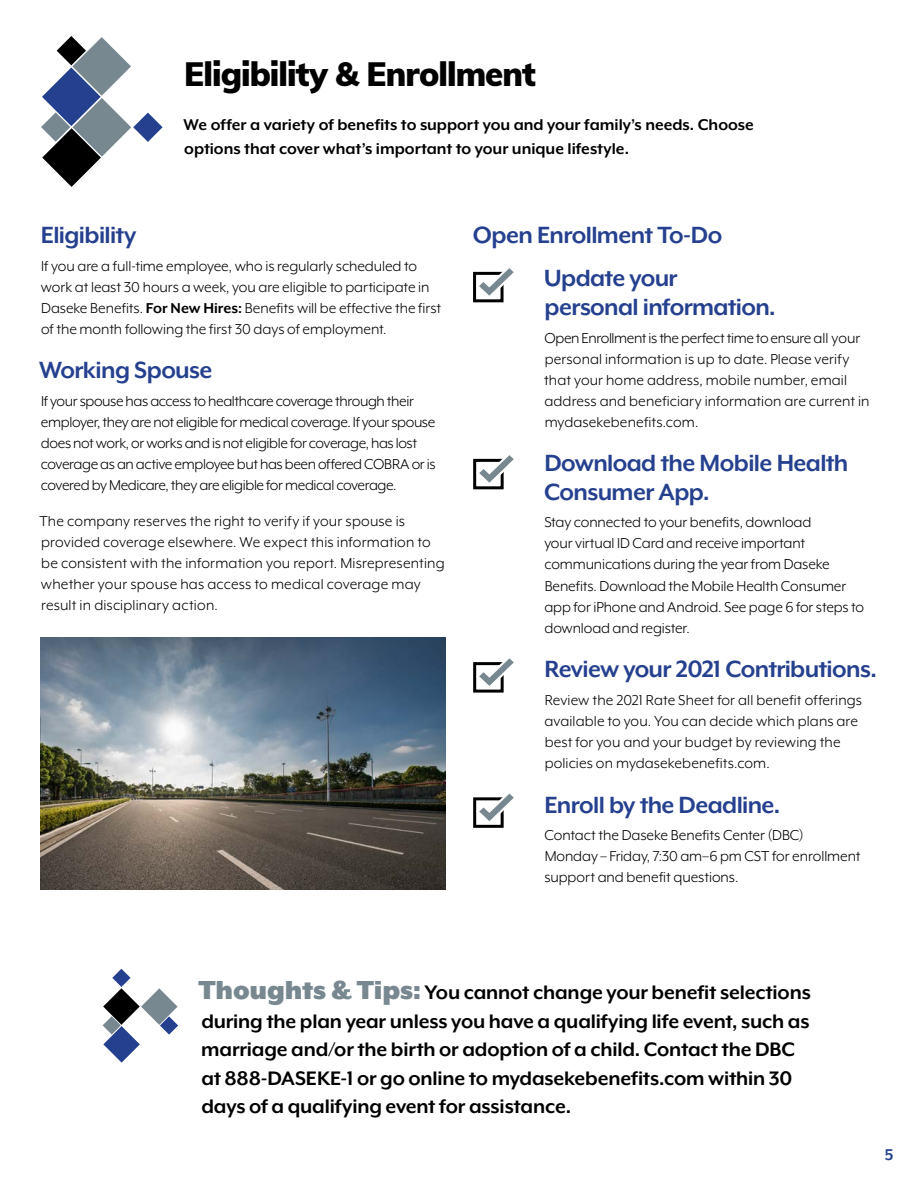
<style>
.page{position:relative;width:918px;height:1188px;background:#fff}
.page>*{position:absolute;margin:0;border:0;box-sizing:border-box;transform-origin:0 0}
.HEADLINE{font:900 33px "Muli";letter-spacing:-.03em;color:#000}
.HOW_TO_ENROLL-STEPS{font:700 27px/28.5px "Mr Eaves XL Mod OT";letter-spacing:-.025em;color:#25408f}
.SUBHEAD{font:700 27px "Mr Eaves XL Mod OT";letter-spacing:-.025em;color:#25408f}
.TIP_BODY{font:700 22.5px/28.5px "Mr Eaves XL Mod OT";letter-spacing:-.005em;color:#000}
.BODY_1ST{font:700 18px/24px "Mr Eaves XL Mod OT";color:#000}
.t1{font:700 18px "Mr Eaves XL Mod OT";color:#25408f}
.BODY{font:16.5px/21px "Mr Eaves XL Mod OT";letter-spacing:-.005em;color:#000}
.BODY-2{font:16.5px/21px "Mr Eaves XL Mod OT";letter-spacing:-.025em;color:#000}
.s1{font-weight:700}
.s2{font-weight:900;font-size:30px;color:#788891}
</style>
<div class="page">
<svg style="left:41px;top:36px;width:122px;height:151px"></svg>
<img style="left:40px;top:637px;width:406px;height:253px">
<svg style="left:103px;top:969px;width:75px;height:94px"></svg>
<div style="left:473px;top:272px;width:31px;height:30px;border:3px solid #000"></div>
<svg style="left:476px;top:268px;width:38px;height:31px"></svg>
<div style="left:473px;top:459px;width:31px;height:30px;border:3px solid #000"></div>
<svg style="left:476px;top:455px;width:38px;height:31px"></svg>
<div style="left:473px;top:662px;width:31px;height:31px;border:3px solid #000"></div>
<svg style="left:476px;top:658px;width:38px;height:31px"></svg>
<div style="left:473px;top:797px;width:31px;height:31px;border:3px solid #000"></div>
<svg style="left:476px;top:793px;width:38px;height:31px"></svg>
<p class="HEADLINE" style="left:184px;top:50px;width:353px">Eligibility &amp; Enrollment</p>
<p class="BODY_1ST" style="left:184px;top:113px;width:572px">We offer a variety of benefits to support you and your family’s needs. Choose options that cover what’s important to your unique lifestyle.</p>
<p class="SUBHEAD" style="left:41px;top:221px;width:97px">Eligibility</p>
<p class="BODY" style="left:41px;top:255px;width:402px">If you are a full‑time employee, who is regularly scheduled to work at least 30 hours a week, you are eligible to participate in Daseke Benefits. <span class="s1">For New Hires:</span> Benefits will be effective the first of the month following the first 30 days of employment.</p>
<p class="SUBHEAD" style="left:39px;top:357px;width:175px">Working Spouse</p>
<p class="BODY-2" style="left:41px;top:391px;width:396px">If your spouse has access to healthcare coverage through their employer, they are not eligible for medical coverage. If your spouse does not work, or works and is not eligible for coverage, has lost coverage as an active employee but has been offered COBRA or is covered by Medicare, they are eligible for medical coverage.</p>
<p class="BODY" style="left:39px;top:511px;width:407px">The company reserves the right to verify if your spouse is provided coverage elsewhere. We expect this information to be consistent with the information you report. Misrepresenting whether your spouse has access to medical coverage may result in disciplinary action.</p>
<p class="SUBHEAD" style="left:473px;top:221px;width:251px">Open Enrollment To-Do</p>
<p class="HOW_TO_ENROLL-STEPS" style="left:544px;top:264px;width:234px">Update your personal information.</p>
<p class="BODY" style="left:544px;top:327px;width:327px">Open Enrollment is the perfect time to ensure all your personal information is up to date. Please verify that your home address, mobile number, email address and beneficiary information are current in mydasekebenefits.com.</p>
<p class="HOW_TO_ENROLL-STEPS" style="left:544px;top:449px;width:306px">Download the Mobile Health<br>Consumer App.</p>
<p class="BODY" style="left:544px;top:512px;width:321px">Stay connected to your benefits, download<br>your virtual ID Card and receive important communications during the year from Daseke Benefits. Download the Mobile Health Consumer app for iPhone and Android. See page 6 for steps to download and register.</p>
<p class="HOW_TO_ENROLL-STEPS" style="left:544px;top:655px;width:334px">Review your 2021 Contributions.</p>
<p class="BODY" style="left:544px;top:689px;width:319px">Review the 2021 Rate Sheet for all benefit offerings available to you. You can decide which plans are best for you and your budget by reviewing the policies on mydasekebenefits.com.</p>
<p class="HOW_TO_ENROLL-STEPS" style="left:544px;top:790px;width:237px">Enroll by the Deadline.</p>
<p class="BODY" style="left:544px;top:825px;width:318px">Contact the Daseke Benefits Center (DBC)<br>Monday – Friday, 7:30 am–6 pm CST for enrollment support and benefit questions.</p>
<p class="TIP_BODY" style="left:198px;top:978px;width:614px"><span class="s2">Thoughts &amp; Tips:</span> You cannot change your benefit selections during the plan year unless you have a qualifying life event, such as marriage and/or the birth or adoption of a child. Contact the DBC at 888-DASEKE-1 or go online to mydasekebenefits.com within 30 days of a qualifying event for assistance.</p>
<p class="t1" style="left:885px;top:1146px;width:10px">5</p>
</div>
